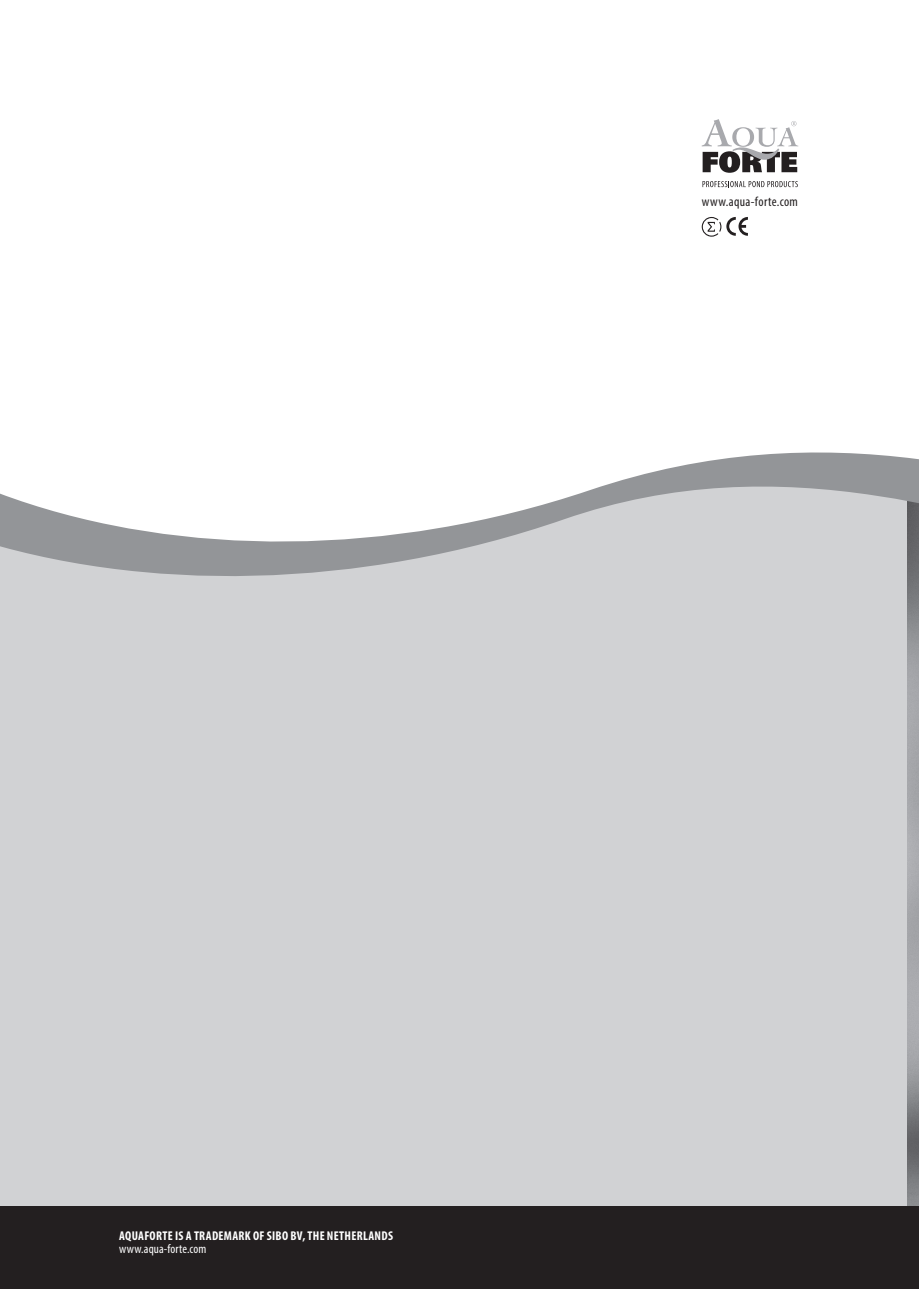
<style>
.page{position:relative;width:919px;height:1289px;background:#fff}
.page>*{position:absolute;margin:0;border:0;box-sizing:border-box;transform-origin:0 0}
.t1{font:condensed 13.5px "Myriad Pro";letter-spacing:.025em;color:#231f20}
.t2{font:700 condensed 12.75px "Myriad Pro";letter-spacing:.025em;color:#fff}
.t3{font:condensed 12.75px "Myriad Pro";letter-spacing:.01em;color:#fff}
</style>
<div class="page">
<img style="left:906px;top:804px;width:12px;height:402px">
<svg style="left:906px;top:457px;width:12px;height:347px"></svg>
<div style="left:0;top:437px;width:906px;height:851px;background:#d1d2d4"></div>
<svg style="left:0;top:443px;width:906px;height:133px"></svg>
<div style="left:0;top:424px;width:906px;height:19px;background:#fff"></div>
<div style="left:0;top:1206px;width:918px;height:82px;background:#231f20"></div>
<svg style="left:701px;top:217px;width:46px;height:20px"></svg>
<svg style="left:701px;top:119px;width:97px;height:54px"></svg>
<svg style="left:702px;top:181px;width:95px;height:6px"></svg>
<p class="t1" style="left:701px;top:193px;width:98px">www.aqua-forte.com</p>
<p class="t2" style="left:119px;top:1227px;width:275px">AQUAFORTE IS A TRADEMARK OF SIBO BV, THE NETHERLANDS</p>
<p class="t3" style="left:119px;top:1241px;width:89px">www.aqua-forte.com</p>
</div>
